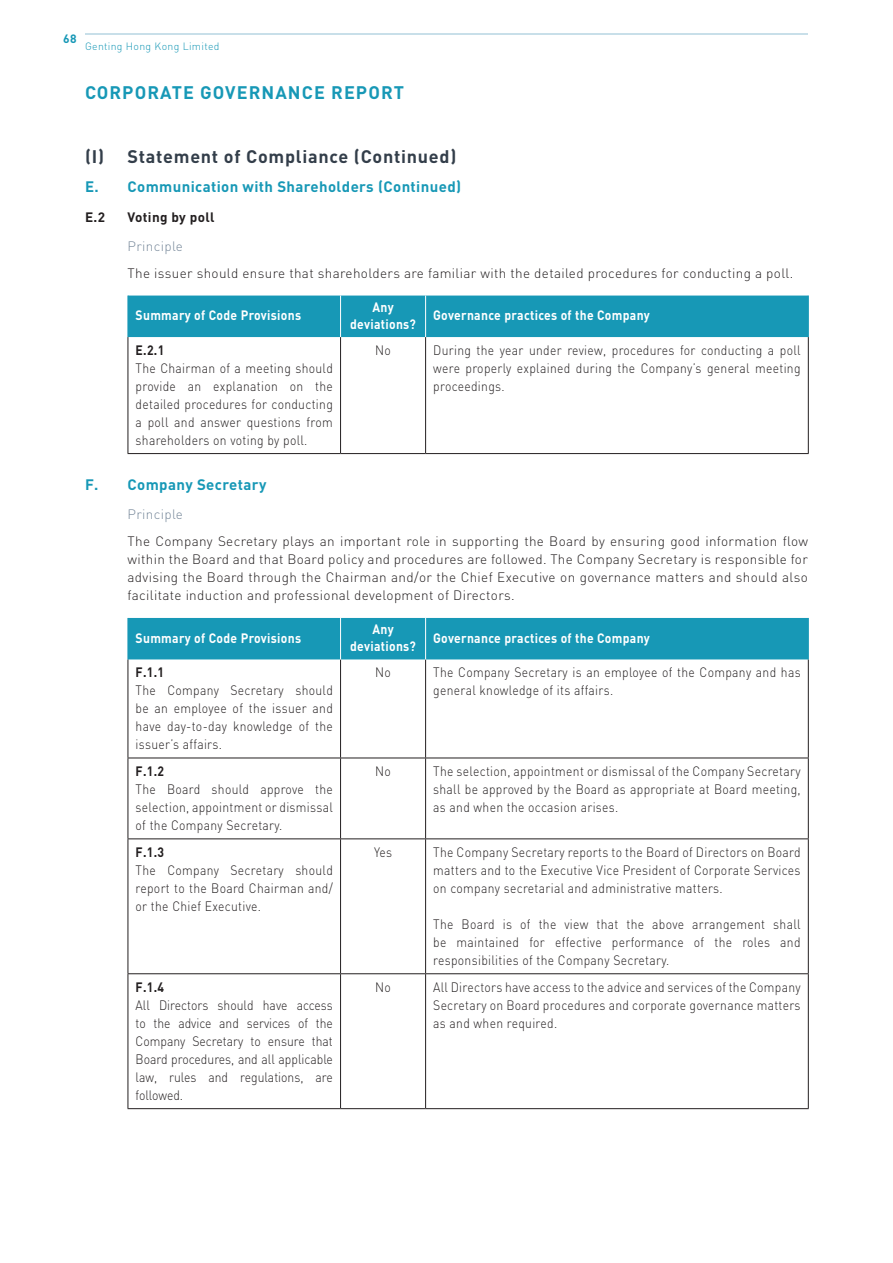
<style>
.page{position:relative;width:893px;height:1263px;background:#fff}
.page>*{position:absolute;margin:0;border:0;box-sizing:border-box;transform-origin:0 0}
.t1{font:700 18px "DIN Pro";letter-spacing:.04em;color:#333e4a}
.t2{font:700 18px "DIN Pro";letter-spacing:.06em;color:#1798b6}
.t3{font:700 15px "DIN Pro";letter-spacing:.025em;color:#1798b6}
.t4{font:300 13.5px/18px "DIN Pro";letter-spacing:.025em;color:#231f20;text-align:justify;scale:.9 1}
.t5{font:300 13.5px/18px "DIN Pro";letter-spacing:.025em;color:#231f20;text-align:justify}
.t6{font:700 13.5px/16.5px "DIN Pro";letter-spacing:.025em;color:#fff;text-align:center;scale:.9 1}
.t7{font:700 13.5px "DIN Pro";letter-spacing:.025em;color:#231f20;scale:.9 1}
.t8{font:300 13.5px "DIN Pro";letter-spacing:.025em;color:#77889a}
.t9{font:700 13.5px "DIN Pro";letter-spacing:.025em;color:#231f20}
.t10{font:700 12px "DIN Pro";color:#1798b6}
.t11{font:300 10.5px "DIN Pro";letter-spacing:.03em;color:#1798b6}
</style>
<div class="page">
<hr style="left:85px;top:33px;width:723px;height:2px;background:#c8dfe9">
<div style="left:129px;top:296px;width:679px;height:41px;background:#1798b6"></div>
<hr style="left:128px;top:337px;width:1px;height:116px;background:#231f20">
<hr style="left:340px;top:337px;width:1px;height:116px;background:#231f20">
<hr style="left:425px;top:337px;width:1px;height:116px;background:#231f20">
<hr style="left:808px;top:337px;width:1px;height:116px;background:#231f20">
<hr style="left:128px;top:453px;width:213px;height:1px;background:#231f20">
<hr style="left:341px;top:453px;width:85px;height:1px;background:#231f20">
<hr style="left:426px;top:453px;width:383px;height:1px;background:#231f20">
<hr style="left:128px;top:296px;width:1px;height:41px;background:#1798b6">
<hr style="left:808px;top:296px;width:1px;height:41px;background:#1798b6">
<hr style="left:340px;top:296px;width:1px;height:41px;background:#fff">
<hr style="left:425px;top:296px;width:1px;height:41px;background:#fff">
<div style="left:129px;top:618px;width:679px;height:41px;background:#1798b6"></div>
<hr style="left:128px;top:659px;width:1px;height:99px;background:#231f20">
<hr style="left:340px;top:659px;width:1px;height:99px;background:#231f20">
<hr style="left:425px;top:659px;width:1px;height:99px;background:#231f20">
<hr style="left:808px;top:659px;width:1px;height:99px;background:#231f20">
<hr style="left:128px;top:758px;width:213px;height:1px;background:#231f20">
<hr style="left:128px;top:758px;width:1px;height:80px;background:#231f20">
<hr style="left:341px;top:758px;width:85px;height:1px;background:#231f20">
<hr style="left:340px;top:758px;width:1px;height:80px;background:#231f20">
<hr style="left:426px;top:758px;width:383px;height:1px;background:#231f20">
<hr style="left:425px;top:758px;width:1px;height:80px;background:#231f20">
<hr style="left:808px;top:758px;width:1px;height:80px;background:#231f20">
<hr style="left:128px;top:838px;width:213px;height:1px;background:#231f20">
<hr style="left:128px;top:839px;width:1px;height:134px;background:#231f20">
<hr style="left:341px;top:838px;width:85px;height:1px;background:#231f20">
<hr style="left:340px;top:839px;width:1px;height:134px;background:#231f20">
<hr style="left:426px;top:838px;width:383px;height:1px;background:#231f20">
<hr style="left:425px;top:839px;width:1px;height:134px;background:#231f20">
<hr style="left:808px;top:839px;width:1px;height:134px;background:#231f20">
<hr style="left:128px;top:973px;width:213px;height:1px;background:#231f20">
<hr style="left:128px;top:974px;width:1px;height:134px;background:#231f20">
<hr style="left:341px;top:973px;width:85px;height:1px;background:#231f20">
<hr style="left:340px;top:974px;width:1px;height:134px;background:#231f20">
<hr style="left:426px;top:973px;width:383px;height:1px;background:#231f20">
<hr style="left:425px;top:974px;width:1px;height:134px;background:#231f20">
<hr style="left:808px;top:974px;width:1px;height:134px;background:#231f20">
<hr style="left:128px;top:1108px;width:213px;height:1px;background:#231f20">
<hr style="left:341px;top:1108px;width:85px;height:1px;background:#231f20">
<hr style="left:426px;top:1108px;width:383px;height:1px;background:#231f20">
<hr style="left:128px;top:618px;width:1px;height:41px;background:#1798b6">
<hr style="left:808px;top:618px;width:1px;height:41px;background:#1798b6">
<hr style="left:340px;top:618px;width:1px;height:41px;background:#fff">
<hr style="left:425px;top:618px;width:1px;height:41px;background:#fff">
<p class="t10" style="left:63px;top:31px;width:15px">68</p>
<p class="t11" style="left:85px;top:39px;width:136px">Genting Hong Kong Limited</p>
<h1 class="t2" style="left:85px;top:80px;width:320px">CORPORATE GOVERNANCE REPORT</h1>
<h1 class="t1" style="left:85px;top:144px;width:373px">(I) Statement of Compliance (Continued)</h1>
<p class="t3" style="left:85px;top:176px;width:378px">E. Communication with Shareholders (Continued)</p>
<p class="t9" style="left:85px;top:207px;width:22px">E.2</p>
<p class="t9" style="left:128px;top:207px;width:88px">Voting by poll</p>
<p class="t8" style="left:128px;top:237px;width:57px">Principle</p>
<p class="t5" style="left:128px;top:263px;width:667px">The issuer should ensure that shareholders are familiar with the detailed procedures for conducting a poll.</p>
<p class="t6" style="left:136px;top:307px;width:185px">Summary of Code Provisions</p>
<p class="t6" style="left:350px;top:298px;width:75px">Any deviations?</p>
<p class="t6" style="left:433px;top:307px;width:242px">Governance practices of the Company</p>
<p class="t7" style="left:136px;top:341px;width:33px">E.2.1</p>
<p class="t4" style="left:136px;top:359px;width:221px">The Chairman of a meeting should provide an explanation on the detailed procedures for conducting a poll and answer questions from shareholders on voting by poll.</p>
<p class="t4" style="left:375px;top:341px;width:19px">No</p>
<p class="t4" style="left:433px;top:341px;width:410px">During the year under review, procedures for conducting a poll were properly explained during the Company’s general meeting proceedings.</p>
<p class="t3" style="left:85px;top:474px;width:183px">F. Company Secretary</p>
<p class="t8" style="left:128px;top:505px;width:57px">Principle</p>
<p class="t5" style="left:128px;top:531px;width:682px">The Company Secretary plays an important role in supporting the Board by ensuring good information flow within the Board and that Board policy and procedures are followed. The Company Secretary is responsible for advising the Board through the Chairman and/or the Chief Executive on governance matters and should also facilitate induction and professional development of Directors.</p>
<p class="t6" style="left:136px;top:629px;width:185px">Summary of Code Provisions</p>
<p class="t6" style="left:350px;top:621px;width:75px">Any deviations?</p>
<p class="t6" style="left:433px;top:629px;width:242px">Governance practices of the Company</p>
<p class="t7" style="left:136px;top:663px;width:33px">F.1.1</p>
<p class="t4" style="left:136px;top:681px;width:221px">The Company Secretary should be an employee of the issuer and have day-to-day knowledge of the issuer’s affairs.</p>
<p class="t4" style="left:375px;top:663px;width:19px">No</p>
<p class="t4" style="left:433px;top:663px;width:410px">The Company Secretary is an employee of the Company and has general knowledge of its affairs.</p>
<p class="t7" style="left:136px;top:762px;width:33px">F.1.2</p>
<p class="t4" style="left:136px;top:780px;width:221px">The Board should approve the selection, appointment or dismissal of the Company Secretary.</p>
<p class="t7" style="left:136px;top:843px;width:33px">F.1.3</p>
<p class="t4" style="left:136px;top:861px;width:221px">The Company Secretary should report to the Board Chairman and/ or the Chief Executive.</p>
<p class="t7" style="left:136px;top:978px;width:33px">F.1.4</p>
<p class="t4" style="left:136px;top:996px;width:221px">All Directors should have access to the advice and services of the Company Secretary to ensure that Board procedures, and all applicable law, rules and regulations, are followed.</p>
<p class="t4" style="left:375px;top:762px;width:19px">No</p>
<p class="t4" style="left:433px;top:762px;width:410px">The selection, appointment or dismissal of the Company Secretary shall be approved by the Board as appropriate at Board meeting, as and when the occasion arises.</p>
<p class="t4" style="left:374px;top:843px;width:21px">Yes</p>
<p class="t4" style="left:433px;top:843px;width:410px">The Company Secretary reports to the Board of Directors on Board matters and to the Executive Vice President of Corporate Services on company secretarial and administrative matters.</p>
<p class="t4" style="left:433px;top:915px;width:410px">The Board is of the view that the above arrangement shall be maintained for effective performance of the roles and responsibilities of the Company Secretary.</p>
<p class="t4" style="left:375px;top:977px;width:19px">No</p>
<p class="t4" style="left:433px;top:977px;width:410px">All Directors have access to the advice and services of the Company Secretary on Board procedures and corporate governance matters as and when required.</p>
</div>
